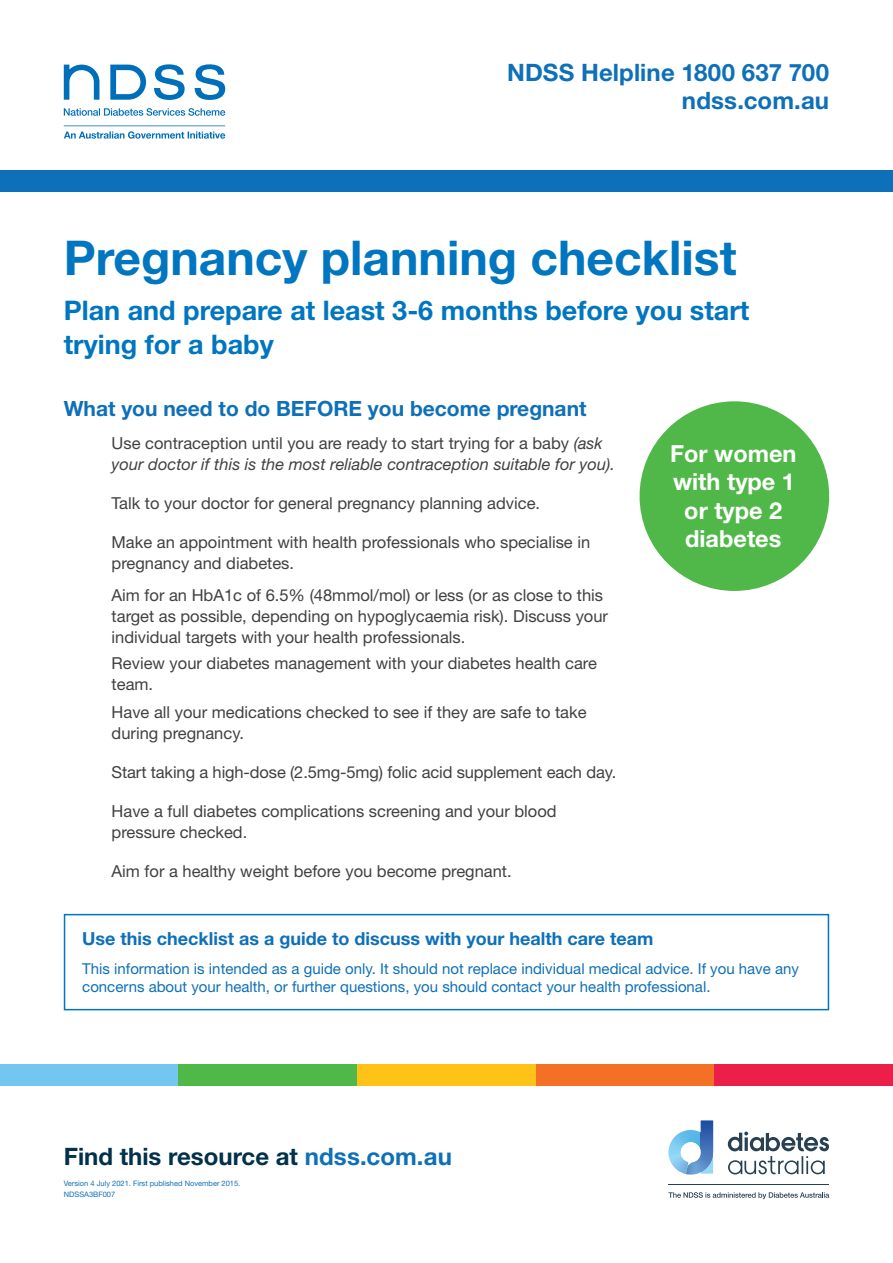
<style>
.page{position:relative;width:893px;height:1263px;background:#fff}
.page>*{position:absolute;margin:0;border:0;box-sizing:border-box;transform-origin:0 0}
.t1{font:700 48px "Helvetica Neue LT Std";color:#0076c0}
.t2{font:700 27px/34.5px "Helvetica Neue LT Std";color:#0076c0}
.t3{font:700 24px/28.5px "Helvetica Neue LT Std";letter-spacing:.005em;color:#0e70b8;text-align:right}
.t4{font:700 24px "Helvetica Neue LT Std";color:#02314b}
.t5{font:700 23.55px/28.2px "Helvetica Neue LT Std";color:#fff;text-align:center}
.t6{font:700 21px "Helvetica Neue LT Std";color:#0e70b8}
.t7{font:700 18px "Helvetica Neue LT Std";color:#0e70b8}
.t8{font:16.5px/21px "Helvetica Neue LT Std";color:#414042}
.t9{font:italic 16.5px/21px "Helvetica Neue LT Std";color:#414042}
.t10{font:15px/18px "Helvetica Neue LT Std";color:#0e70b8}
.t11{font:7.5px/10.5px "Helvetica Neue LT Std";color:#0e70b8}
.s1{font-style:normal}
.s2{color:#0e70b8}
</style>
<div class="page">
<div style="left:0;top:1064px;width:179px;height:21px;background:#72c6ef"></div>
<div style="left:179px;top:1064px;width:178px;height:21px;background:#50b848"></div>
<div style="left:357px;top:1064px;width:179px;height:21px;background:#ffc216"></div>
<div style="left:536px;top:1064px;width:178px;height:21px;background:#f37024"></div>
<div style="left:714px;top:1064px;width:179px;height:21px;background:#eb1f47"></div>
<div style="left:0;top:171px;width:893px;height:21px;background:#0e70b8"></div>
<svg style="left:64px;top:64px;width:161px;height:75px"></svg>
<svg style="left:668px;top:1121px;width:45px;height:53px"></svg>
<svg style="left:728px;top:1131px;width:101px;height:43px"></svg>
<svg style="left:668px;top:1192px;width:161px;height:7px"></svg>
<hr style="left:668px;top:1184px;width:161px;height:1px;background:#274052">
<div style="left:640px;top:401px;width:189px;height:190px;background:#50b848;border-radius:50%"></div>
<div style="left:64px;top:914px;width:765px;height:96px;border:2px solid #0076c0"></div>
<h3 class="t3" style="left:507px;top:58px;width:323px">NDSS Helpline 1800 637 700 ndss.com.au</h3>
<h1 class="t1" style="left:64px;top:228px;width:674px">Pregnancy planning checklist</h1>
<h2 class="t2" style="left:64px;top:292px;width:687px">Plan and prepare at least 3-6 months before you start trying for a baby</h2>
<p class="t6" style="left:64px;top:396px;width:524px">What you need to do BEFORE you become pregnant</p>
<p class="t9" style="left:112px;top:432px;width:505px"><span class="s1">Use contraception until you are ready to start trying for a baby</span> (ask your doctor if this is the most reliable contraception suitable for you).</p>
<p class="t8" style="left:112px;top:492px;width:430px">Talk to your doctor for general pregnancy planning advice.</p>
<p class="t8" style="left:112px;top:531px;width:480px">Make an appointment with health professionals who specialise in pregnancy and diabetes.</p>
<p class="t8" style="left:112px;top:584px;width:498px">Aim for an HbA1c of 6.5% (48mmol/mol) or less (or as close to this target as possible, depending on hypoglycaemia risk). Discuss your individual targets with your health professionals.</p>
<p class="t8" style="left:112px;top:652px;width:487px">Review your diabetes management with your diabetes health care team.</p>
<p class="t8" style="left:112px;top:702px;width:476px">Have all your medications checked to see if they are safe to take during pregnancy.</p>
<p class="t8" style="left:112px;top:762px;width:506px">Start taking a high-dose (2.5mg-5mg) folic acid supplement each day.</p>
<p class="t8" style="left:112px;top:800px;width:446px">Have a full diabetes complications screening and your blood pressure checked.</p>
<p class="t8" style="left:112px;top:860px;width:402px">Aim for a healthy weight before you become pregnant.</p>
<h3 class="t5" style="left:670px;top:439px;width:128px">For women with type 1 or type 2 diabetes</h3>
<p class="t7" style="left:82px;top:928px;width:573px">Use this checklist as a guide to discuss with your health care team</p>
<p class="t10" style="left:82px;top:959px;width:718px">This information is intended as a guide only. It should not replace individual medical advice. If you have any concerns about your health, or further questions, you should contact your health professional.</p>
<h3 class="t4" style="left:64px;top:1142px;width:390px">Find this resource at <span class="s2">ndss.com.au</span></h3>
<p class="t11" style="left:64px;top:1178px;width:178px">Version 4 July 2021. First published November 2015.<br>NDSSA3BF007</p>
</div>
